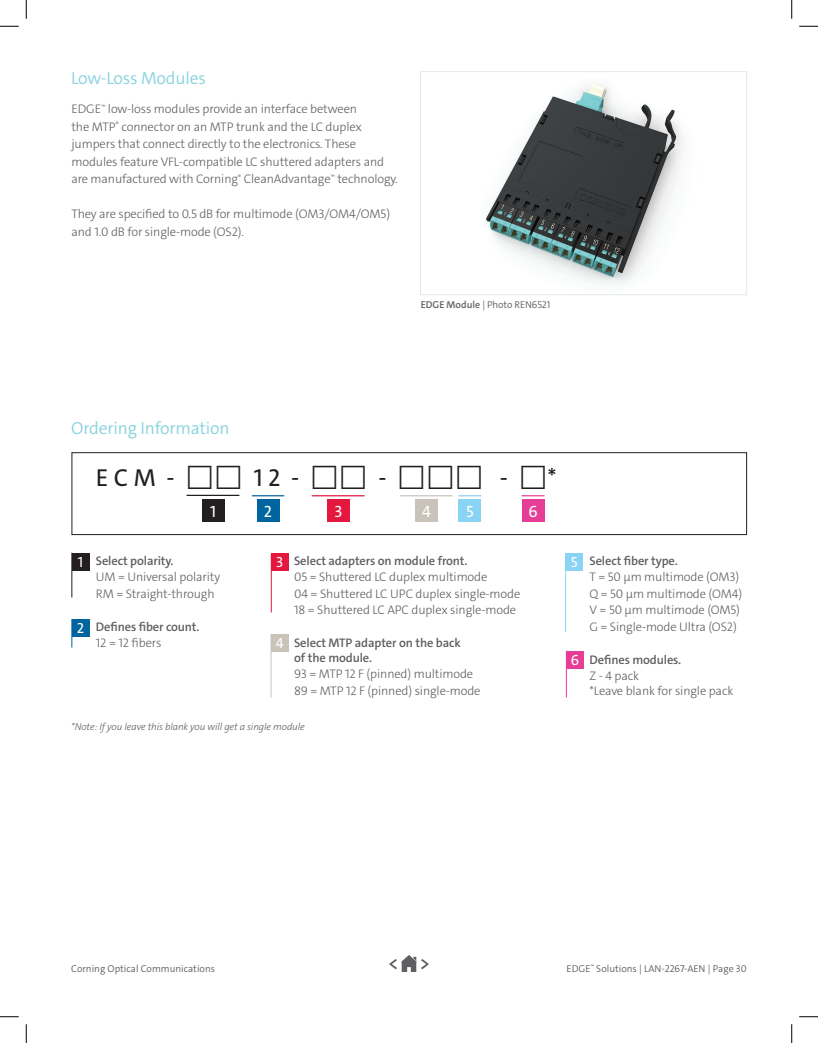
<style>
.page{position:relative;width:818px;height:1043px;background:#fff}
.page>*{position:absolute;margin:0;border:0;box-sizing:border-box;transform-origin:0 0}
.t1{font:24.62px "The Sans C4 s";color:#231f20}
.Subhead{font:300 17.5px "The Sans C4 s";letter-spacing:-.01em;color:#88d3de}
.Ordering_Info_text{font:16.38px "The Sans C4 s";color:#fff}
.t2{font:14.75px "The Sans C4 s";color:#fff}
.Paragraph_Style_2{font:300 12.5px/14.8px "The Sans C4 s";letter-spacing:-.01em;color:#5f5f62}
.Body_10pt{font:300 12.5px/17.5px "The Sans C4 s";letter-spacing:-.01em;color:#5f5f62}
.Paragraph_Style_2-2{font:600 12.5px/14.8px "The Sans C4 s";letter-spacing:-.01em;color:#5f5f62}
.t3{font:300 10px "The Sans C4 s";color:#5f5f62}
.Paragraph_Style_2-3{font:italic 300 10px "The Sans C4 s";letter-spacing:-.01em;color:#5f5f62}
.s1{font-weight:600}
</style>
<div class="page">
<img style="left:486px;top:84px;width:197px;height:200px">
<div style="left:420px;top:71px;width:327px;height:224px;border:1px solid #e6e7e9"></div>
<svg style="left:389px;top:955px;width:40px;height:16px"></svg>
<div style="left:565px;top:553px;width:18px;height:17px;background:#89d3f4"></div>
<hr style="left:565px;top:553px;width:1px;height:79px;background:#89d3f4">
<div style="left:271px;top:634px;width:17px;height:18px;background:#c9c3ba"></div>
<hr style="left:270px;top:634px;width:1px;height:63px;background:#c9c3ba">
<div style="left:72px;top:552px;width:17px;height:18px;background:#231f20"></div>
<hr style="left:71px;top:552px;width:1px;height:45px;background:#231f20">
<div style="left:271px;top:552px;width:17px;height:18px;background:#e4183e"></div>
<hr style="left:271px;top:554px;width:1px;height:58px;background:#e4183e">
<div style="left:72px;top:619px;width:17px;height:17px;background:#00649e"></div>
<svg style="left:71px;top:619px;width:1px;height:28px"></svg>
<div style="left:71px;top:452px;width:676px;height:83px;border:1px solid #231f20"></div>
<div style="left:256px;top:499px;width:23px;height:23px;background:#00649e"></div>
<div style="left:327px;top:499px;width:23px;height:23px;background:#e4183e"></div>
<div style="left:202px;top:499px;width:22px;height:23px;background:#231f20"></div>
<hr style="left:252px;top:495px;width:32px;height:1px;background:#00649e">
<hr style="left:312px;top:495px;width:52px;height:1px;background:#e4183e">
<hr style="left:186px;top:495px;width:53px;height:1px;background:#231f20">
<div style="left:415px;top:499px;width:23px;height:23px;background:#c9c3ba"></div>
<hr style="left:400px;top:495px;width:53px;height:1px;background:#c9c3ba">
<div style="left:458px;top:499px;width:23px;height:23px;background:#89d3f4"></div>
<svg style="left:458px;top:495px;width:23px;height:1px"></svg>
<div style="left:566px;top:651px;width:18px;height:17px;background:#e63e97"></div>
<hr style="left:566px;top:651px;width:1px;height:46px;background:#e63e97">
<div style="left:521px;top:499px;width:23px;height:23px;background:#e63e97"></div>
<svg style="left:521px;top:495px;width:23px;height:1px"></svg>
<svg style="left:0;top:25px;width:19px;height:2px"></svg>
<svg style="left:799px;top:25px;width:19px;height:2px"></svg>
<svg style="left:0;top:1016px;width:19px;height:1px"></svg>
<svg style="left:799px;top:1016px;width:19px;height:1px"></svg>
<svg style="left:25px;top:0;width:2px;height:19px"></svg>
<svg style="left:25px;top:1024px;width:2px;height:18px"></svg>
<svg style="left:791px;top:0;width:1px;height:19px"></svg>
<svg style="left:791px;top:1024px;width:1px;height:18px"></svg>
<p class="Subhead" style="left:71px;top:67px;width:136px">Low-Loss Modules</p>
<p class="Body_10pt" style="left:71px;top:100px;width:328px">EDGE<sup>™</sup> low-loss modules provide an interface between<br>the MTP<sup>®</sup> connector on an MTP trunk and the LC duplex jumpers that connect directly to the electronics. These modules feature VFL-compatible LC shuttered adapters and are manufactured with Corning<sup>®</sup> CleanAdvantage<sup>™</sup> technology.</p>
<p class="Body_10pt" style="left:71px;top:205px;width:320px">They are specified to 0.5 dB for multimode (OM3/OM4/OM5) and 1.0 dB for single-mode (OS2).</p>
<p class="t3" style="left:420px;top:298px;width:131px"><span class="s1">EDGE Module</span> | Photo REN6521</p>
<p class="Subhead" style="left:71px;top:416px;width:160px">Ordering Information</p>
<p class="t1" style="left:96px;top:462px;width:80px">E C M -</p>
<p class="t1" style="left:254px;top:462px;width:47px">1 2 -</p>
<p class="t1" style="left:378px;top:462px;width:10px">-</p>
<p class="t1" style="left:499px;top:462px;width:58px">- *</p>
<p class="Ordering_Info_text" style="left:210px;top:500px;width:7px">1</p>
<p class="Ordering_Info_text" style="left:264px;top:501px;width:10px">2</p>
<p class="Ordering_Info_text" style="left:334px;top:501px;width:9px">3</p>
<p class="Ordering_Info_text" style="left:422px;top:501px;width:10px">4</p>
<p class="Ordering_Info_text" style="left:466px;top:501px;width:9px">5</p>
<p class="Ordering_Info_text" style="left:528px;top:501px;width:11px">6</p>
<p class="Paragraph_Style_2-2" style="left:96px;top:553px;width:79px">Select polarity.</p>
<p class="Paragraph_Style_2" style="left:96px;top:569px;width:126px">UM = Universal polarity</p>
<p class="Paragraph_Style_2" style="left:96px;top:586px;width:120px">RM = Straight-through</p>
<p class="Paragraph_Style_2-2" style="left:96px;top:619px;width:105px">Defines fiber count.</p>
<p class="Paragraph_Style_2" style="left:96px;top:635px;width:67px">12 = 12 fibers</p>
<p class="t2" style="left:78px;top:552px;width:7px">1</p>
<p class="t2" style="left:276px;top:552px;width:9px">3</p>
<p class="t2" style="left:77px;top:618px;width:9px">2</p>
<p class="t2" style="left:276px;top:633px;width:10px">4</p>
<p class="Paragraph_Style_2-2" style="left:294px;top:553px;width:175px">Select adapters on module front.</p>
<p class="Paragraph_Style_2" style="left:294px;top:569px;width:195px">05 = Shuttered LC duplex multimode</p>
<p class="Paragraph_Style_2" style="left:294px;top:586px;width:228px">04 = Shuttered LC UPC duplex single-mode</p>
<p class="Paragraph_Style_2" style="left:294px;top:602px;width:223px">18 = Shuttered LC APC duplex single-mode</p>
<p class="Paragraph_Style_2-2" style="left:294px;top:635px;width:168px">Select MTP adapter on the back of the module.</p>
<p class="Paragraph_Style_2" style="left:294px;top:667px;width:180px">93 = MTP 12 F (pinned) multimode</p>
<p class="Paragraph_Style_2" style="left:294px;top:683px;width:188px">89 = MTP 12 F (pinned) single-mode</p>
<p class="Paragraph_Style_2-3" style="left:71px;top:720px;width:235px">*Note: If you leave this blank you will get a single module</p>
<p class="t2" style="left:570px;top:552px;width:8px">5</p>
<p class="t2" style="left:571px;top:650px;width:10px">6</p>
<p class="Paragraph_Style_2-2" style="left:589px;top:553px;width:90px">Select fiber type.</p>
<p class="Paragraph_Style_2" style="left:589px;top:569px;width:151px">T = 50 μm multimode (OM3)</p>
<p class="Paragraph_Style_2" style="left:589px;top:586px;width:154px">Q = 50 μm multimode (OM4)</p>
<p class="Paragraph_Style_2" style="left:589px;top:602px;width:152px">V = 50 μm multimode (OM5)</p>
<p class="Paragraph_Style_2" style="left:589px;top:619px;width:149px">G = Single-mode Ultra (OS2)</p>
<p class="Paragraph_Style_2-2" style="left:589px;top:652px;width:93px">Defines modules.</p>
<p class="Paragraph_Style_2" style="left:589px;top:668px;width:145px">Z - 4 pack<br>*Leave blank for single pack</p>
<p class="t3" style="left:71px;top:961px;width:145px">Corning Optical Communications</p>
<p class="t3" style="left:566px;top:961px;width:181px">EDGE<sup>™</sup> Solutions | LAN-2267-AEN | Page 30</p>
</div>
